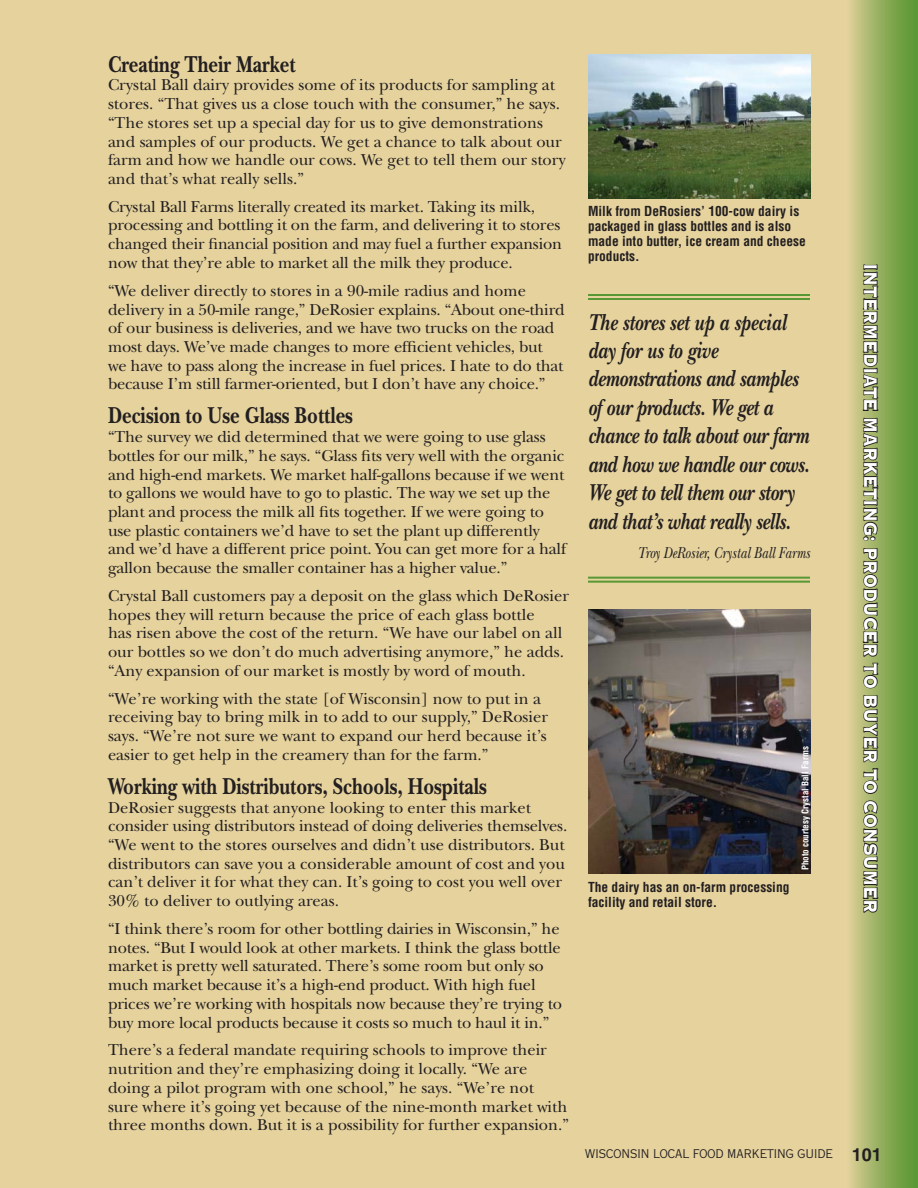
<style>
.page{position:relative;width:918px;height:1188px;background:#fff}
.page>*{position:absolute;margin:0;border:0;box-sizing:border-box;transform-origin:0 0}
.t1{font:italic 700 24px/28.5px "New Baskerville";letter-spacing:-.01em;color:#231f20;scale:.8 1}
.t2{font:700 24px "New Baskerville";color:#231f20;scale:.8 1}
.t3{font:24px "Copperplate Thirty Three BC";color:#fff;scale:.8 1}
.t4{font:16.5px/18.8px "New Baskerville";letter-spacing:-.01em;color:#231f20}
.t5{font:italic 16.5px "New Baskerville";color:#231f20;scale:.8 1}
.t6{font:700 condensed 13.5px/15px "Helvetica";color:#231f20}
.t7{font:12px "Copperplate Twenty Nine AB";color:#231f20}
.t8{font:700 condensed 9px "Helvetica";color:#fff}
.s1{font-family:"Helvetica";font-weight:700;font-size:18px}
</style>
<div class="page">
<div style="left:0;top:0;width:864px;height:1188px;background:#e5d29d"></div>
<div style="left:847px;top:0;width:71px;height:1188px;background:linear-gradient(to right,#dacd94,#4f922a)"></div>
<svg style="left:860px;top:264px;width:19px;height:277px;background:#767b51"></svg>
<svg style="left:863px;top:547px;width:15px;height:27px"></svg>
<div style="left:866px;top:577px;width:9px;height:8px;border:2px solid #231f20;border-radius:50%"></div>
<div style="left:863px;top:574px;width:15px;height:14px;border:2px solid #231f20;border-radius:50%"></div>
<svg style="left:862px;top:588px;width:17px;height:88px"></svg>
<div style="left:866px;top:678px;width:9px;height:8px;border:2px solid #231f20;border-radius:50%"></div>
<div style="left:863px;top:675px;width:15px;height:13px;border:2px solid #231f20;border-radius:50%"></div>
<svg style="left:862px;top:693px;width:17px;height:88px"></svg>
<div style="left:866px;top:783px;width:9px;height:8px;border:2px solid #231f20;border-radius:50%"></div>
<div style="left:863px;top:780px;width:15px;height:14px;border:2px solid #231f20;border-radius:50%"></div>
<svg style="left:863px;top:800px;width:15px;height:15px"></svg>
<div style="left:866px;top:817px;width:9px;height:8px;border:2px solid #231f20;border-radius:50%"></div>
<div style="left:863px;top:814px;width:15px;height:14px;border:2px solid #231f20;border-radius:50%"></div>
<svg style="left:860px;top:828px;width:19px;height:85px;background:#73784f"></svg>
<hr style="left:588px;top:294px;width:222px;height:2px;background:#579835">
<hr style="left:588px;top:298px;width:222px;height:2px;background:#579835">
<hr style="left:588px;top:577px;width:222px;height:2px;background:#579835">
<hr style="left:588px;top:581px;width:222px;height:2px;background:#579835">
<img style="left:588px;top:54px;width:222px;height:144px">
<img style="left:589px;top:609px;width:221px;height:265px">
<h1 class="t2" style="left:108px;top:55px;width:236px">Creating Their Market</h1>
<p class="t4" style="left:108px;top:78px;width:459px">Crystal Ball dairy provides some of its products for sampling at stores. “That gives us a close touch with the consumer,” he says. “The stores set up a special day for us to give demonstrations and samples of our products. We get a chance to talk about our farm and how we handle our cows. We get to tell them our story and that’s what really sells.”</p>
<p class="t4" style="left:108px;top:199px;width:456px">Crystal Ball Farms literally created its market. Taking its milk, processing and bottling it on the farm, and delivering it to stores changed their financial position and may fuel a further expansion now that they’re able to market all the milk they produce.</p>
<p class="t4" style="left:108px;top:283px;width:458px">“We deliver directly to stores in a 90-mile radius and home delivery in a 50-mile range,” DeRosier explains. “About one-third of our business is deliveries, and we have two trucks on the road most days. We’ve made changes to more efficient vehicles, but we have to pass along the increase in fuel prices. I hate to do that because I’m still farmer-oriented, but I don’t have any choice.”</p>
<h1 class="t2" style="left:108px;top:407px;width:308px">Decision to Use Glass Bottles</h1>
<p class="t4" style="left:108px;top:429px;width:460px">“The survey we did determined that we were going to use glass bottles for our milk,” he says. “Glass fits very well with the organic and high-end markets. We market half-gallons because if we went to gallons we would have to go to plastic. The way we set up the plant and process the milk all fits together. If we were going to use plastic containers we’d have to set the plant up differently and we’d have a different price point. You can get more for a half gallon because the smaller container has a higher value.”</p>
<p class="t4" style="left:108px;top:588px;width:463px">Crystal Ball customers pay a deposit on the glass which DeRosier hopes they will return because the price of each glass bottle<br>has risen above the cost of the return. “We have our label on all our bottles so we don’t do much advertising anymore,” he adds. “Any expansion of our market is mostly by word of mouth.</p>
<p class="t4" style="left:108px;top:691px;width:441px">“We’re working with the state [of Wisconsin] now to put in a receiving bay to bring milk in to add to our supply,” DeRosier says. “We’re not sure we want to expand our herd because it’s easier to get help in the creamery than for the farm.”</p>
<h1 class="t2" style="left:108px;top:778px;width:475px">Working with Distributors, Schools, Hospitals</h1>
<p class="t4" style="left:108px;top:800px;width:461px">DeRosier suggests that anyone looking to enter this market consider using distributors instead of doing deliveries themselves. “We went to the stores ourselves and didn’t use distributors. But distributors can save you a considerable amount of cost and you can’t deliver it for what they can. It’s going to cost you well over 30% to deliver to outlying areas.</p>
<p class="t4" style="left:108px;top:921px;width:456px">“I think there’s room for other bottling dairies in Wisconsin,” he notes. “But I would look at other markets. I think the glass bottle market is pretty well saturated. There’s some room but only so much market because it’s a high-end product. With high fuel prices we’re working with hospitals now because they’re trying to buy more local products because it costs so much to haul it in.”</p>
<p class="t4" style="left:108px;top:1043px;width:463px">There’s a federal mandate requiring schools to improve their nutrition and they’re emphasizing doing it locally. “We are doing a pilot program with one school,” he says. “We’re not<br>sure where it’s going yet because of the nine-month market with three months down. But it is a possibility for further expansion.”</p>
<p class="t6" style="left:588px;top:205px;width:219px">Milk from DeRosiers’ 100-cow dairy is packaged in glass bottles and is also made into butter, ice cream and cheese products.</p>
<h1 class="t1" style="left:588px;top:310px;width:278px">The stores set up a special day for us to give demonstrations and samples of our products. We get a chance to talk about our farm and how we handle our cows.<br>We get to tell them our story and that’s what really sells.</h1>
<p class="t5" style="left:638px;top:546px;width:217px">Troy DeRosier, Crystal Ball Farms</p>
<p class="t6" style="left:588px;top:881px;width:203px">The dairy has an on-farm processing facility and retail store.</p>
<p class="t8" style="left:802px;top:870px;width:126px;rotate:-90deg">Photo courtesy Crystal Ball Farms</p>
<h1 class="t3" style="left:886px;top:263px;width:814px;rotate:90deg">INTERMEDIATE MARKETING: PRODUCER TO BUYER TO CONSUMER</h1>
<p class="t7" style="left:585px;top:1147px;width:299px">WISCONSIN LOCAL FOOD MARKETING GUIDE <span class="s1">101</span></p>
</div>
